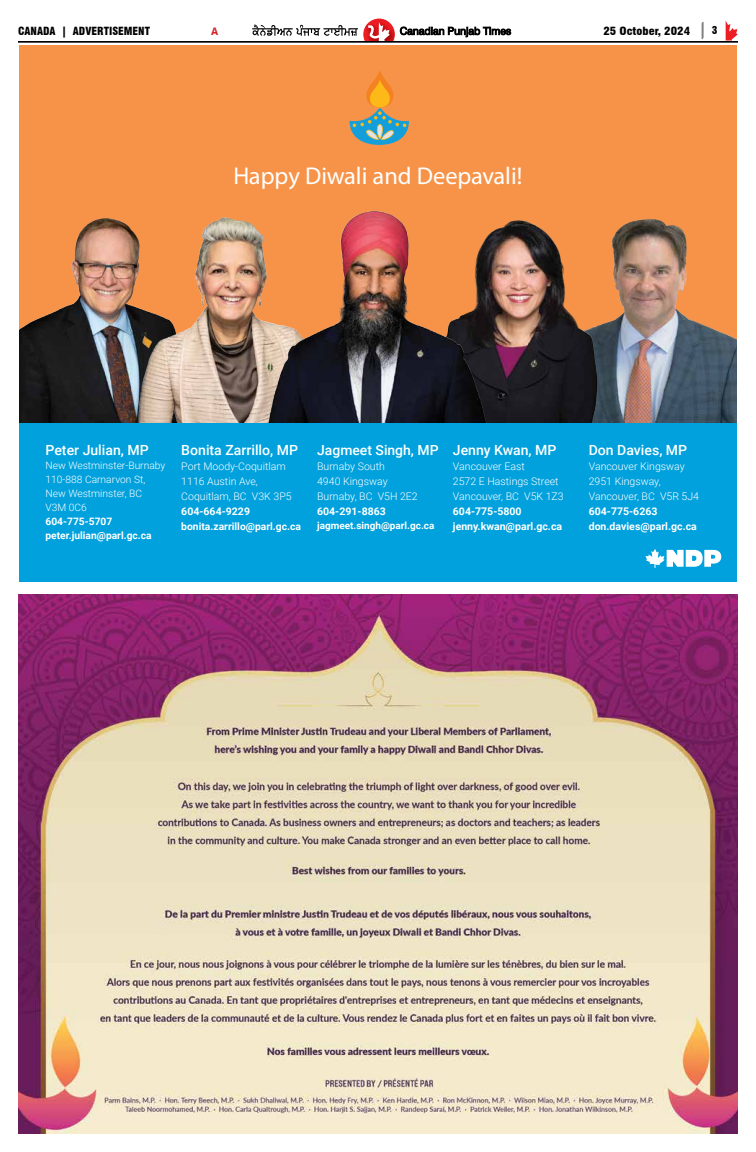
<style>
.page{position:relative;width:756px;height:1152px;background:#fff}
.page>*{position:absolute;margin:0;border:0;box-sizing:border-box;transform-origin:0 0}
.t1{font:italic 700 24.4px "Source Serif Pro";letter-spacing:-.005em;color:#fff}
.t2{font:500 14px "Roboto";color:#fff}
.t3{font:500 13.9px "Roboto";color:#fff}
.t4{font:900 condensed 11px "Swiss 721 BT";color:#000}
.t5{font:900 condensed 11px "Swiss 721 BT";color:#000;scale:1.1 1}
.t6{font:700 10.6px "Gisha";color:#d2232a;scale:.96 1}
.t7{font:900 condensed 10.6px "Swiss 721 BT";color:#000}
.t8{font:300 10.5px/15.2px "Roboto";color:#fff}
.t9{font:700 10.5px/15.2px "Roboto";color:#fff}
.t10{font:700 10.3px "Roboto";color:#fff}
.t11{font:300 10.2px/14px "Roboto";color:#fff}
.t12{font:700 10.2px/14px "Roboto";color:#fff}
.t13{font:700 9.9px "Roboto";color:#fff}
</style>
<div class="page">
<svg style="left:726px;top:21px;width:12px;height:20px"></svg>
<svg style="left:252px;top:19px;width:259px;height:22px"></svg>
<svg style="left:701px;top:21px;width:3px;height:18px"></svg>
<hr style="left:18px;top:41px;width:720px;height:1px;background:#000">
<hr style="left:18px;top:42px;width:720px;height:1px;background:#000">
<div style="left:19px;top:45px;width:718px;height:400px;background:#f79348"></div>
<img style="left:610px;top:219px;width:127px;height:204px">
<img style="left:506px;top:220px;width:104px;height:203px">
<img style="left:19px;top:218px;width:102px;height:205px">
<img style="left:121px;top:217px;width:129px;height:206px">
<img style="left:250px;top:211px;width:256px;height:212px">
<div style="left:19px;top:423px;width:718px;height:159px;background:#00a1dd"></div>
<svg style="left:645px;top:549px;width:76px;height:19px"></svg>
<svg style="left:350px;top:70px;width:59px;height:75px"></svg>
<img style="left:18px;top:594px;width:720px;height:540px">
<p class="t4" style="left:18px;top:24px;width:134px">CANADA | ADVERTISEMENT</p>
<p class="t6" style="left:211px;top:25px;width:9px">A</p>
<p class="t5" style="left:603px;top:25px;width:80px">25 October, 2024</p>
<p class="t7" style="left:712px;top:24px;width:7px">3</p>
<h1 class="t1" style="left:234px;top:160px;width:290px">Happy Diwali and Deepavali!</h1>
<h2 class="t2" style="left:46px;top:440px;width:105px">Peter Julian, MP</h2>
<p class="t11" style="left:46px;top:458px;width:121px">New Westminster-Burnaby<br>110-888 Carnarvon St,<br>New Westminster, BC<br>V3M 0C6</p>
<p class="t12" style="left:46px;top:514px;width:108px">604-775-5707 peter.julian@parl.gc.ca</p>
<h2 class="t2" style="left:181px;top:440px;width:118px">Bonita Zarrillo, MP</h2>
<p class="t8" style="left:181px;top:458px;width:112px">Port Moody-Coquitlam<br>1116 Austin Ave,<br>Coquitlam, BC V3K 3P5</p>
<p class="t9" style="left:181px;top:503px;width:70px">604-664-9229</p>
<p class="t10" style="left:181px;top:519px;width:121px">bonita.zarrillo@parl.gc.ca</p>
<h3 class="t3" style="left:317px;top:440px;width:123px">Jagmeet Singh, MP</h3>
<p class="t8" style="left:317px;top:458px;width:102px">Burnaby South<br>4940 Kingsway<br>Burnaby, BC V5H 2E2</p>
<p class="t9" style="left:317px;top:503px;width:70px">604-291-8863</p>
<p class="t13" style="left:317px;top:519px;width:119px">jagmeet.singh@parl.gc.ca</p>
<h2 class="t2" style="left:453px;top:440px;width:105px">Jenny Kwan, MP</h2>
<p class="t8" style="left:453px;top:458px;width:112px">Vancouver East<br>2572 E Hastings Street<br>Vancouver, BC V5K 1Z3</p>
<p class="t9" style="left:453px;top:503px;width:111px">604-775-5800 jenny.kwan@parl.gc.ca</p>
<h2 class="t2" style="left:589px;top:440px;width:100px">Don Davies, MP</h2>
<p class="t8" style="left:589px;top:458px;width:112px">Vancouver Kingsway<br>2951 Kingsway,<br>Vancouver, BC V5R 5J4</p>
<p class="t9" style="left:589px;top:503px;width:110px">604-775-6263 don.davies@parl.gc.ca</p>
</div>
